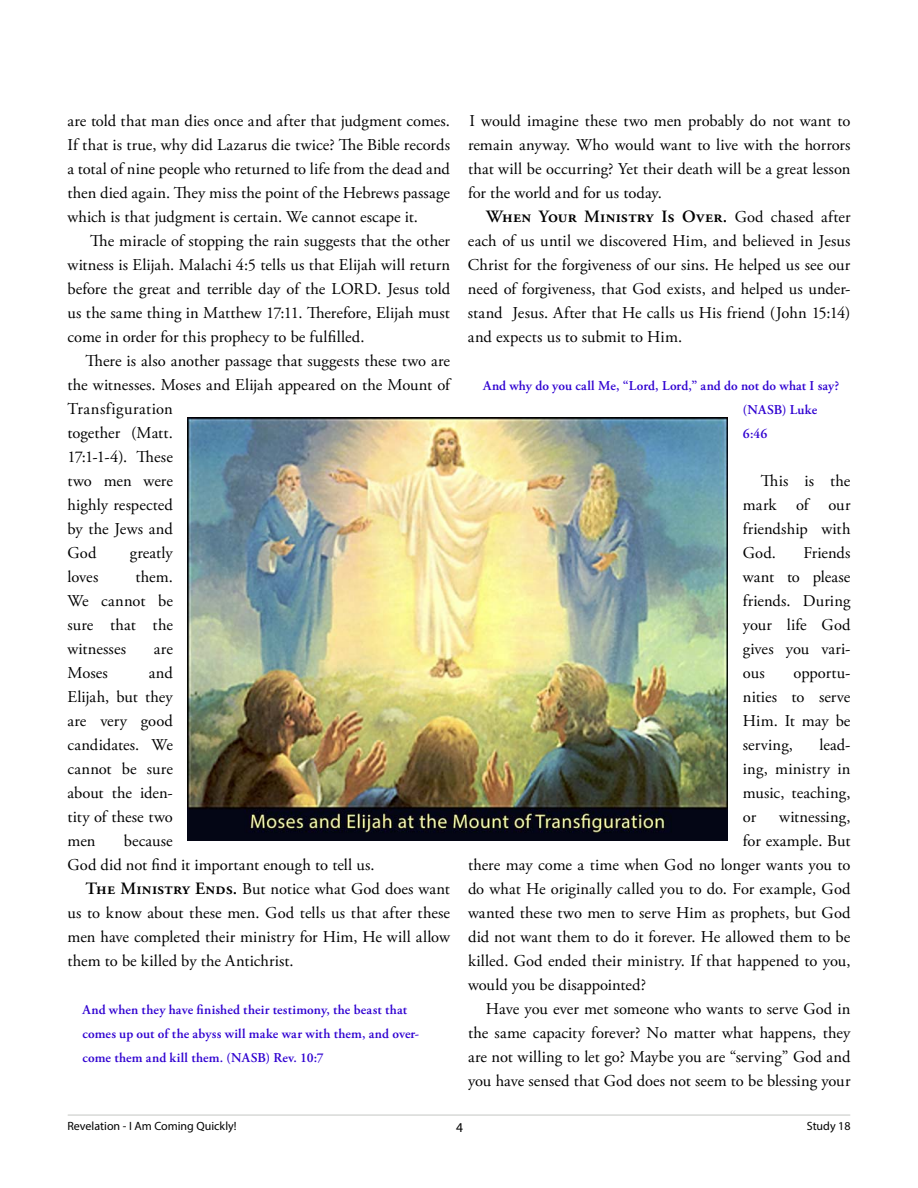
<style>
.page{position:relative;width:918px;height:1188px;background:#fff}
.page>*{position:absolute;margin:0;border:0;box-sizing:border-box;transform-origin:0 0}
.t1{font:600 17.25px "Adobe Garamond Pro";letter-spacing:.01em;color:#000}
.t2{font:16.5px/24px "Adobe Garamond Pro";letter-spacing:.005em;color:#000;text-align:justify}
.t3{font:600 13.5px/24px "Adobe Garamond Pro";letter-spacing:.01em;color:#2f00d1}
.t4{font:13.5px "Myriad Pro";color:#000}
.t5{font:12px "Myriad Pro";color:#000}
.s1{font-weight:600;font-size:17.25px}
.s2{font-weight:400;font-size:16.5px}
</style>
<div class="page">
<hr style="left:68px;top:1114px;width:782px;height:2px;background:#cbcdca">
<img style="left:188px;top:417px;width:540px;height:423px">
<p class="t2" style="left:68px;top:110px;width:384px">are told that man dies once and after that judgment comes.<br>If that is true, why did Lazarus die twice? The Bible records a total of nine people who returned to life from the dead and then died again. They miss the point of the Hebrews passage which is that judgment is certain. We cannot escape it.</p>
<p class="t2" style="left:68px;top:230px;width:384px;text-indent:23px">The miracle of stopping the rain suggests that the other witness is Elijah. Malachi 4:5 tells us that Elijah will return before the great and terrible day of the LORD. Jesus told us the same thing in Matthew 17:11. Therefore, Elijah must come in order for this prophecy to be fulfilled.</p>
<p class="t2" style="left:67px;top:350px;width:384px;text-align:left;text-indent:18px">There is also another passage that suggests these two are the witnesses. Moses and Elijah appeared on the Mount of<br>Transfiguration<br>together (Matt.<br>17:1-1-4). These<br>two men were<br>highly respected<br>by the Jews and<br>God</p>
<p class="t2" style="left:130px;top:542px;width:44px">greatly</p>
<p class="t2" style="left:67px;top:566px;width:107px;text-indent:68px">them.<br>We cannot be sure that the witnesses</p>
<p class="t2" style="left:67px;top:566px;width:32px">loves</p>
<p class="t2" style="left:154px;top:638px;width:20px">are</p>
<p class="t2" style="left:67px;top:662px;width:107px;text-indent:81px">and Elijah, but they are very good candidates. We cannot be sure about the iden&shy;tity of these two men</p>
<p class="t2" style="left:67px;top:662px;width:42px">Moses</p>
<p class="t2" style="left:124px;top:830px;width:51px">because</p>
<p class="t2" style="left:67px;top:854px;width:309px">God did not find it important enough to tell us.</p>
<p class="t2" style="left:86px;top:878px;width:366px"><span class="s1">The Ministry Ends.</span> But notice what God does want</p>
<p class="t2" style="left:67px;top:902px;width:384px">us to know about these men. God tells us that after these</p>
<p class="t2" style="left:67px;top:926px;width:384px">men have completed their ministry for Him, He will allow</p>
<p class="t2" style="left:67px;top:950px;width:228px">them to be killed by the Antichrist.</p>
<p class="t3" style="left:82px;top:999px;width:338px">And when they have finished their testimony, the beast that comes up out of the abyss will make war with them, and over&shy;come them and kill them. (NASB) Rev. 10:7</p>
<p class="t2" style="left:468px;top:110px;width:384px">I would imagine these two men probably do not want to remain anyway. Who would want to live with the horrors that will be occurring? Yet their death will be a great lesson for the world and for us today.</p>
<p class="t1" style="left:486px;top:210px;width:366px">When Your Ministry Is Over. <span class="s2">God chased after</span></p>
<p class="t2" style="left:468px;top:230px;width:384px">each of us until we discovered Him, and believed in Jesus Christ for the forgiveness of our sins. He helped us see our need of forgiveness, that God exists, and helped us under&shy;stand Jesus. After that He calls us His friend (John 15:14) and expects us to submit to Him.</p>
<p class="t3" style="left:743px;top:375px;width:98px;text-indent:-260px">And why do you call Me, “Lord, Lord,” and do not do what I say? (NASB) Luke<br>6:46</p>
<p class="t2" style="left:743px;top:470px;width:109px;text-indent:18px">This is the mark of our friendship with God.</p>
<p class="t2" style="left:743px;top:542px;width:109px;text-indent:61px">Friends want to please friends. During your life God gives you vari&shy;ous</p>
<p class="t2" style="left:743px;top:662px;width:109px;text-indent:51px">opportu&shy;nities to serve Him. It may be serving,</p>
<p class="t2" style="left:743px;top:734px;width:109px;text-indent:77px">lead&shy;ing, ministry in music, teaching, or</p>
<p class="t2" style="left:779px;top:806px;width:73px">witnessing,</p>
<p class="t2" style="left:743px;top:830px;width:109px">for example. But</p>
<p class="t2" style="left:468px;top:854px;width:384px">there may come a time when God no longer wants you to</p>
<p class="t2" style="left:468px;top:878px;width:384px">do what He originally called you to do. For example, God</p>
<p class="t2" style="left:468px;top:902px;width:384px">wanted these two men to serve Him as prophets, but God</p>
<p class="t2" style="left:468px;top:926px;width:384px">did not want them to do it forever. He allowed them to be</p>
<p class="t2" style="left:468px;top:950px;width:384px">killed. God ended their ministry. If that happened to you,</p>
<p class="t2" style="left:468px;top:974px;width:180px">would you be disappointed?</p>
<p class="t2" style="left:486px;top:998px;width:366px">Have you ever met someone who wants to serve God in</p>
<p class="t2" style="left:468px;top:1022px;width:384px">the same capacity forever? No matter what happens, they</p>
<p class="t2" style="left:468px;top:1046px;width:384px">are not willing to let go? Maybe you are “serving” God and</p>
<p class="t2" style="left:468px;top:1070px;width:384px">you have sensed that God does not seem to be blessing your</p>
<p class="t5" style="left:68px;top:1122px;width:171px">Revelation - I Am Coming Quickly!</p>
<p class="t4" style="left:456px;top:1122px;width:8px">4</p>
<p class="t5" style="left:807px;top:1122px;width:45px">Study 18</p>
</div>
